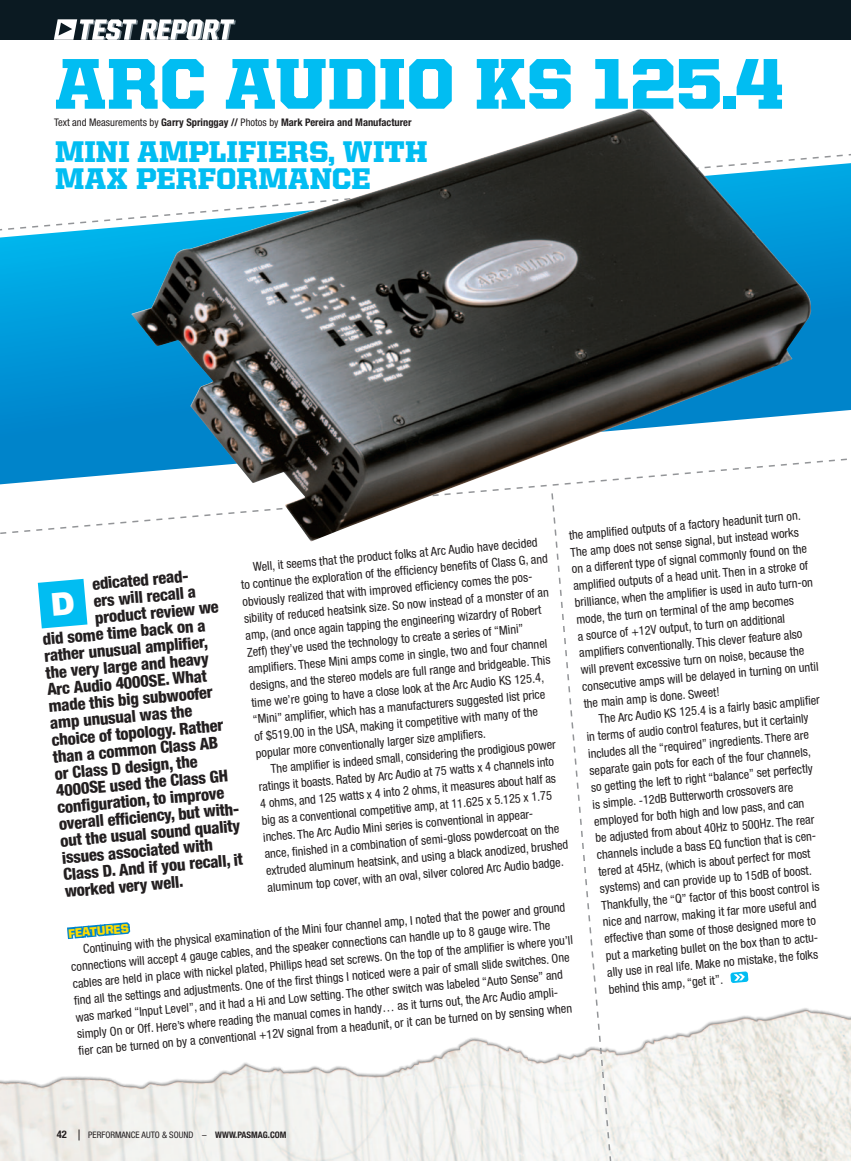
<style>
.page{position:relative;width:851px;height:1161px;background:#fff}
.page>*{position:absolute;margin:0;border:0;box-sizing:border-box;transform-origin:0 0}
.t1{font:900 72px "United Serif Reg";color:#01bdf2}
.t2{font:900 30px/27px "United Serif Reg";color:#01bdf2}
.t3{font:800 condensed 16.5px "Helvetica Neue LT Std";color:#231f20}
.t4{font:condensed 12.3px/17px "Helvetica Neue LT Std";color:#231f20}
.t5{font:900 12.3px "United Sans Reg";color:#ffdc01}
.t6{font:700 condensed 10.5px "Helvetica Neue LT Std";color:#231f20}
.t7{font:condensed 9px "Helvetica Neue LT Std";color:#231f20}
.s1{font-weight:400}
.s2{font-weight:700}
</style>
<div class="page">
<img style="left:0;top:976px;width:850px;height:185px">
<div style="left:0;top:0;width:850px;height:40px;background:#0b1a22"></div>
<svg style="left:54px;top:19px;width:182px;height:21px"></svg>
<svg style="left:0;top:243px;width:850px;height:213px;background:#0b99d8"></svg>
<svg style="left:0;top:154px;width:850px;height:89px"></svg>
<svg style="left:0;top:456px;width:847px;height:78px"></svg>
<svg style="left:550px;top:542px;width:64px;height:619px"></svg>
<img style="left:130px;top:109px;width:683px;height:433px">
<svg style="left:67px;top:922px;width:64px;height:17px"></svg>
<svg style="left:730px;top:971px;width:18px;height:12px"></svg>
<svg style="left:38px;top:579px;width:49px;height:49px;background:#21c5f3"></svg>
<h1 class="t1" style="left:54px;top:44px;width:731px">ARC AUDIO KS 125.4</h1>
<p class="t6" style="left:54px;top:116px;width:359px"><span class="s1">Text and Measurements by</span> Garry Springgay // <span class="s1">Photos by</span> Mark Pereira and Manufacturer</p>
<h2 class="t2" style="left:55px;top:138px;width:374px">MINI AMPLIFIERS, WITH<br>MAX PERFORMA</h2>
<h2 class="t2" style="left:310px;top:165px;width:63px">NCE</h2>
<p class="t4" style="left:568px;top:527px;width:240px;rotate:-5deg">the amplifi ed outputs of a factory headunit turn on.<br>The amp does not sense signal, but instead works on a different type of signal commonly found on the amplifi ed outputs of a head unit. Then in a stroke of brilliance, when the amplifi er is used in auto turn-on mode, the turn on terminal of the amp becomes<br>a source of +12V output, to turn on additional<br>amplifi ers conventionally. This clever feature also will prevent excessive turn on noise, because the consecutive amps will be delayed in turning on until the main amp is done. Sweet!</p>
<p class="t4" style="left:239px;top:560px;width:309px;text-indent:14px;rotate:-5deg">Well, it seems that the product folks at Arc Audio have decided to continue the exploration of the effi ciency benefi ts of Class G, and obviously realized that with improved effi ciency comes the pos&shy;sibility of reduced heatsink size. So now instead of a monster of an amp, (and once again tapping the engineering wizardry of Robert Zeff) they’ve used the technology to create a series of “Mini” amplifi ers. These Mini amps come in single, two and four channel designs, and the stereo models are full range and bridgeable. This time we’re going to have a close look at the Arc Audio KS 125.4, “Mini” amplifi er, which has a manufacturers suggested list price<br>of $519.00 in the USA, making it competitive with many of the popular more conventionally larger size amplifi ers.</p>
<h3 class="t3" style="left:91px;top:574px;width:100px;rotate:-5deg">edicated read-</h3>
<h3 class="t3" style="left:93px;top:591px;width:104px;rotate:-5deg">ers will recall a</h3>
<h3 class="t3" style="left:94px;top:607px;width:125px;rotate:-5deg">product review we</h3>
<h3 class="t3" style="left:42px;top:629px;width:165px;rotate:-5deg">did some time back on a</h3>
<h3 class="t3" style="left:43px;top:646px;width:166px;rotate:-5deg">rather unusual amplifi er,</h3>
<h3 class="t3" style="left:45px;top:663px;width:165px;rotate:-5deg">the very large and heavy</h3>
<h3 class="t3" style="left:46px;top:679px;width:162px;rotate:-5deg">Arc Audio 4000SE. What</h3>
<h3 class="t3" style="left:48px;top:696px;width:166px;rotate:-5deg">made this big subwoofer</h3>
<p class="t4" style="left:584px;top:712px;width:237px;text-indent:14px;rotate:-5deg">The Arc Audio KS 125.4 is a fairly basic amplifi er in terms of audio control features, but it certainly includes all the “required” ingredients. There are separate gain pots for each of the four channels, so getting the left to right “balance” set perfectly<br>is simple. -12dB Butterworth crossovers are employed for both high and low pass, and can<br>be adjusted from about 40Hz to 500Hz. The rear channels include a bass EQ function that is cen&shy;tered at 45Hz, (which is about perfect for most systems) and can provide up to 15dB of boost.<br>Thankfully, the “Q” factor of this boost control is nice and narrow, making it far more useful and effective than some of those designed more to<br>put a marketing bullet on the box than to actu-<br>ally use in real life. Make no mistake, the folks behind this amp, “get it”.</p>
<h3 class="t3" style="left:49px;top:713px;width:144px;rotate:-5deg">amp unusual was the</h3>
<h3 class="t3" style="left:51px;top:730px;width:174px;rotate:-5deg">choice of topology. Rather</h3>
<h3 class="t3" style="left:52px;top:747px;width:167px;rotate:-5deg">than a common Class AB</h3>
<p class="t4" style="left:256px;top:761px;width:305px;text-indent:14px;rotate:-5deg">The amplifi er is indeed small, considering the prodigious power ratings it boasts. Rated by Arc Audio at 75 watts x 4 channels into 4 ohms, and 125 watts x 4 into 2 ohms, it measures about half as big as a conventional competitive amp, at 11.625 x 5.125 x 1.75 inches. The Arc Audio Mini series is conventional in appear-<br>ance, fi nished in a combination of semi-gloss powdercoat on the extruded aluminum heatsink, and using a black anodized, brushed aluminum top cover, with an oval, silver colored Arc Audio badge.</p>
<h3 class="t3" style="left:54px;top:764px;width:145px;rotate:-5deg">or Class D design, the</h3>
<h3 class="t3" style="left:55px;top:780px;width:174px;rotate:-5deg">4000SE used the Class GH</h3>
<h3 class="t3" style="left:57px;top:797px;width:169px;rotate:-5deg">confi guration, to improve</h3>
<h3 class="t3" style="left:58px;top:814px;width:184px;rotate:-5deg">overall effi ciency, but with-</h3>
<h3 class="t3" style="left:59px;top:831px;width:182px;rotate:-5deg">out the usual sound quality</h3>
<h3 class="t3" style="left:61px;top:848px;width:153px;rotate:-5deg">issues associated with</h3>
<h3 class="t3" style="left:62px;top:864px;width:182px;rotate:-5deg">Class D. And if you recall, it</h3>
<h3 class="t3" style="left:64px;top:881px;width:120px;rotate:-5deg">worked very well.</h3>
<p class="t4" style="left:69px;top:941px;width:503px;text-indent:14px;rotate:-5deg">Continuing with the physical examination of the Mini four channel amp, I noted that the power and ground connections will accept 4 gauge cables, and the speaker connections can handle up to 8 gauge wire. The cables are held in place with nickel plated, Phillips head set screws. On the top of the amplifi er is where you’ll fi nd all the settings and adjustments. One of the fi rst things I noticed were a pair of small slide switches. One was marked “Input Level”, and it had a Hi and Low setting. The other switch was labeled “Auto Sense” and simply On or Off. Here’s where reading the manual comes in handy… as it turns out, the Arc Audio ampli-<br>fi er can be turned on by a conventional +12V signal from a headunit, or it can be turned on by sensing when</p>
<p class="t5" style="left:68px;top:927px;width:62px;rotate:-5deg">FEATURES</p>
<p class="t6" style="left:57px;top:1128px;width:12px">42</p>
<p class="t7" style="left:88px;top:1129px;width:200px">PERFORMANCE AUTO &amp; SOUND – <span class="s2">WWW.PASMAG.COM</span></p>
</div>
